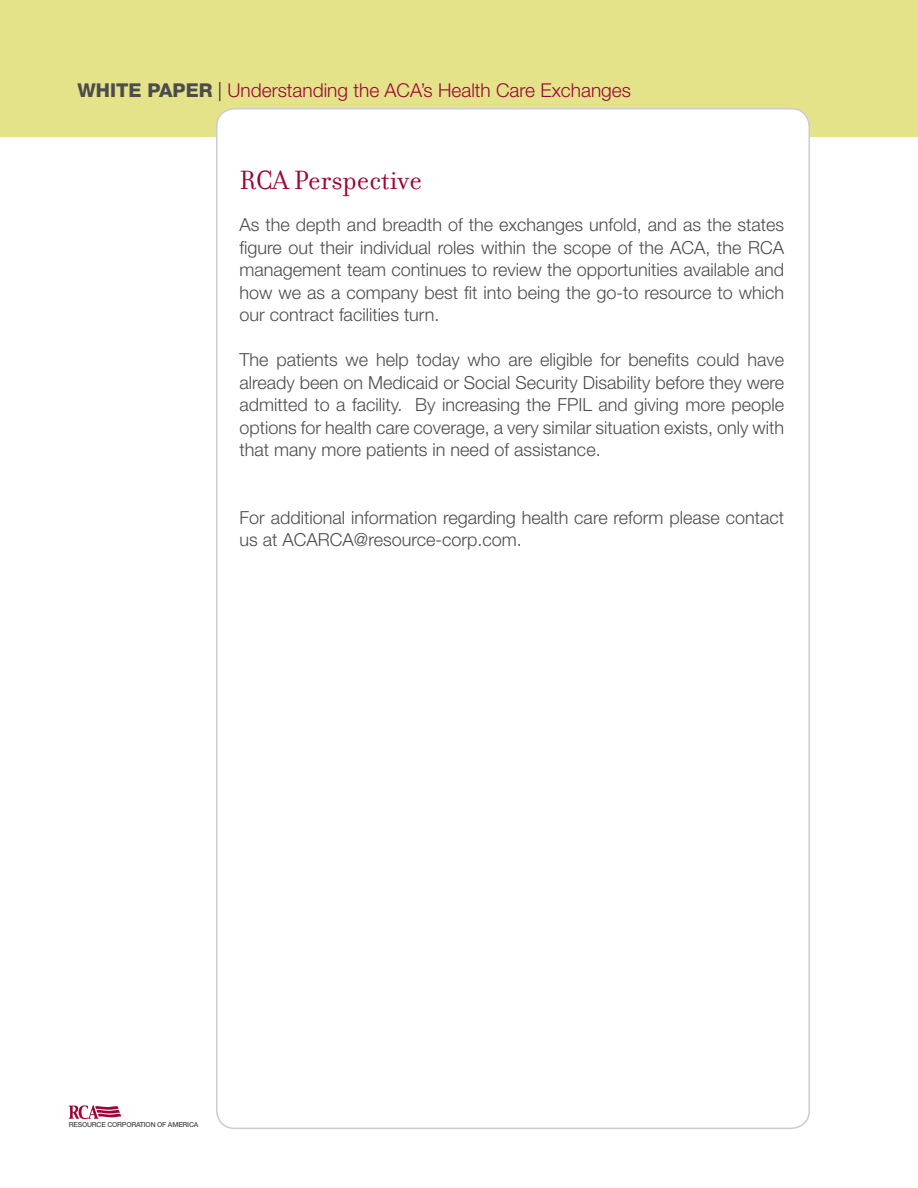
<style>
.page{position:relative;width:918px;height:1188px;background:#fff}
.page>*{position:absolute;margin:0;border:0;box-sizing:border-box;transform-origin:0 0}
.t1{font:28.5px "Filosofia";color:#9d053a}
.t2{font:300 19.05px "Helvetica Neue LT Std";color:#9d053a}
.t3{font:300 18px/22.5px "Helvetica Neue LT Std";color:#4b4c4d;text-align:justify}
.t4{font:500 6.9px "Helvetica Neue LT Std";letter-spacing:-.025em;color:#4b4c4d}
.s1{font-weight:800;color:#4b4c4d}
.s2{color:#231f20}
</style>
<div class="page">
<div style="left:0;top:0;width:918px;height:137px;background:#e5e38a"></div>
<div style="left:217px;top:109px;width:592px;height:1019px;background:#fff;border-radius:18px"></div>
<svg style="left:69px;top:1105px;width:52px;height:14px"></svg>
<p class="t2" style="left:77px;top:79px;width:555px"><span class="s1">WHITE PAPER</span> <span class="s2">|</span> Understanding the ACA’s Health Care Exchanges</p>
<p class="t1" style="left:240px;top:164px;width:184px">RCA Perspective</p>
<p class="t3" style="left:240px;top:213px;width:546px">As the depth and breadth of the exchanges unfold, and as the states figure out their individual roles within the scope of the ACA, the RCA management team continues to review the opportunities available and how we as a company best fit into being the go-to resource to which our contract facilities turn.</p>
<p class="t3" style="left:240px;top:348px;width:546px">The patients we help today who are eligible for benefits could have already been on Medicaid or Social Security Disability before they were admitted to a facility. By increasing the FPIL and giving more people options for health care coverage, a very similar situation exists, only with that many more patients in need of assistance.</p>
<p class="t3" style="left:240px;top:506px;width:546px">For additional information regarding health care reform please contact us at ACARCA@resource-corp.com.</p>
<p class="t4" style="left:69px;top:1120px;width:131px">RESOURCE CORPORATION OF AMERICA</p>
</div>
